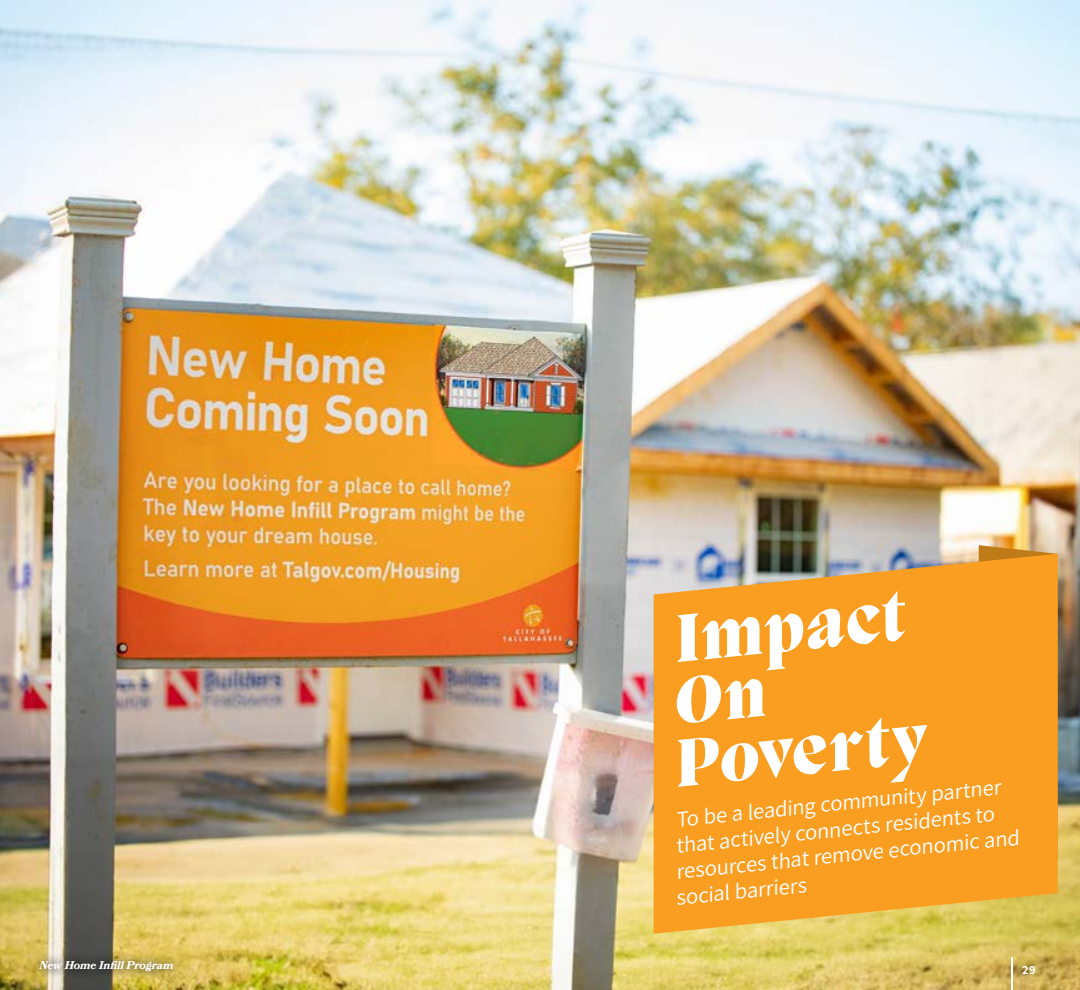
<style>
.page{position:relative;width:1080px;height:990px;background:#fff}
.page>*{position:absolute;margin:0;border:0;box-sizing:border-box;transform-origin:0 0}
.t1{font:200 22.25px/25.8px "Assistant";color:#fff}
.t2{font:200 12.5px "Assistant";color:#fff}
.t3{font:italic 700 11.25px "Bookmania";color:#fff}
</style>
<div class="page">
<img style="left:0;top:0;width:1080px;height:990px">
<svg style="left:979px;top:544px;width:79px;height:10px"></svg>
<svg style="left:654px;top:554px;width:404px;height:380px;fill:#fa9e21"></svg>
<svg style="left:674px;top:591px;width:253px;height:196px"></svg>
<div style="left:31px;top:951px;width:152px;height:31px;background:#000;opacity:.75"></div>
<hr style="left:1012px;top:957px;width:1px;height:33px;background:#fff">
<p class="t1" style="left:666px;top:807px;width:349px;text-indent:8px;rotate:-6deg">To be a leading community partner that actively connects residents to resources that remove economic and social barriers</p>
<p class="t3" style="left:40px;top:959px;width:107px">TEMPO Graduation</p>
<p class="t3" style="left:40px;top:959px;width:135px">New Home Infill Program</p>
<p class="t2" style="left:1022px;top:961px;width:15px">29</p>
</div>
